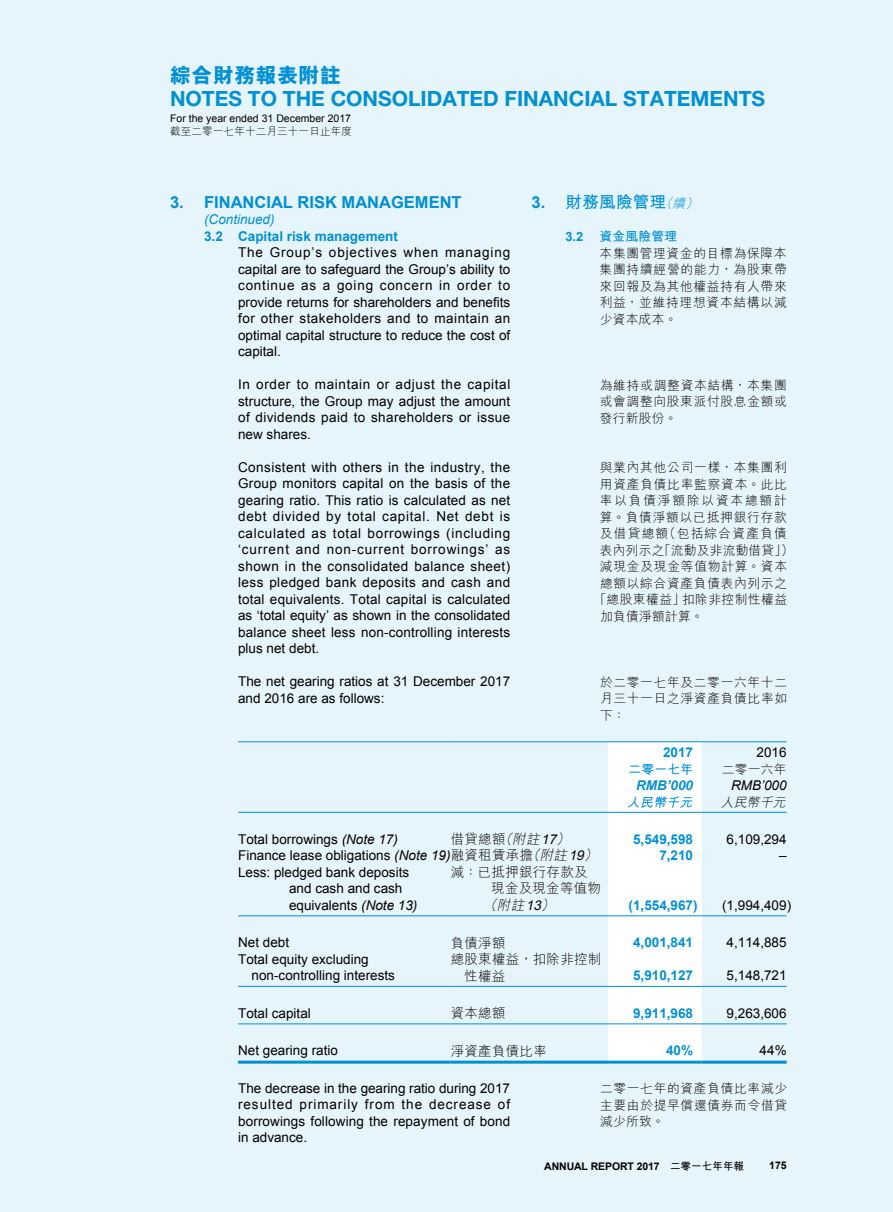
<style>
.page{position:relative;width:893px;height:1212px;background:#e6f4fb}
.page>*{position:absolute;margin:0;border:0;box-sizing:border-box;transform-origin:0 0}
.t1{font:700 21px "Helvetica Neue LT Std";color:#0090d4}
.t2{font:800 21px "M Hei HK";letter-spacing:.02em;color:#0090d4}
.t3{font:700 16.5px "Arial";color:#0090d4}
.t4{font:700 16.5px "M Hei HK";letter-spacing:.02em;color:#0090d4}
.t5{font:13.5px/16.5px "Arial";color:#000;text-align:justify}
.t6{font:700 13.5px "Arial";color:#0090d4}
.t7{font:300 13.5px/16.5px "M Hei HK";letter-spacing:.02em;color:#000}
.t8{font:italic 13.5px "Arial";color:#0090d4}
.t9{font:italic 700 13.5px "Arial";color:#0090d4}
.t10{font:italic 13.5px "Arial";color:#000}
.t11{font:italic 300 13.5px "M Hei HK";color:#000}
.t12{font:300 12.75px/16.5px "M Hei HK";letter-spacing:.05em;color:#000;text-align:justify}
.t13{font:300 12.75px "M Hei HK";letter-spacing:.015em;color:#000}
.t14{font:300 12.75px "M Hei HK";letter-spacing:.095em;color:#000}
.t15{font:300 12.75px "M Hei HK";letter-spacing:.14em;color:#000}
.t16{font:700 12.75px "M Hei HK";letter-spacing:.02em;color:#0090d4}
.t17{font:300 12.75px "M Hei HK";letter-spacing:.02em;color:#000}
.t18{font:italic 700 12.75px "M Hei HK";color:#0090d4}
.t19{font:italic 300 12.75px "M Hei HK";color:#000}
.t20{font:700 12.75px "Arial";color:#0090d4}
.t21{font:10.5px "Arial";color:#000}
.t22{font:700 10.5px "Arial";letter-spacing:-.01em;color:#000}
.t23{font:300 10.5px "M Hei HK";letter-spacing:.02em;color:#000}
.s1{font-family:"Arial"}
.s2{font-weight:300;font-style:italic;font-size:12.75px}
.s3{font-style:italic}
.s4{font-family:"Arial";font-weight:400;font-style:italic}
.s5{font-family:"M Hei HK";font-weight:300}
.s6{font-family:"M Hei HK";font-weight:300;font-style:italic}
.s7{font-family:"Arial";font-weight:400}
.s8{font-family:"M Hei HK"}
</style>
<div class="page">
<div style="left:608px;top:742px;width:94px;height:318px;background:#fff"></div>
<hr style="left:238px;top:741px;width:213px;height:1px;background:#0090d4">
<hr style="left:451px;top:741px;width:157px;height:1px;background:#0090d4">
<hr style="left:608px;top:741px;width:94px;height:1px;background:#0090d4">
<hr style="left:702px;top:741px;width:85px;height:1px;background:#0090d4">
<hr style="left:238px;top:812px;width:213px;height:1px;background:#0090d4">
<hr style="left:451px;top:812px;width:157px;height:1px;background:#0090d4">
<hr style="left:608px;top:812px;width:94px;height:1px;background:#0090d4">
<hr style="left:702px;top:812px;width:85px;height:1px;background:#0090d4">
<hr style="left:238px;top:915px;width:213px;height:1px;background:#0090d4">
<hr style="left:451px;top:915px;width:157px;height:1px;background:#0090d4">
<hr style="left:608px;top:915px;width:94px;height:1px;background:#0090d4">
<hr style="left:702px;top:915px;width:85px;height:1px;background:#0090d4">
<hr style="left:238px;top:986px;width:213px;height:1px;background:#0090d4">
<hr style="left:451px;top:986px;width:157px;height:1px;background:#0090d4">
<hr style="left:608px;top:986px;width:94px;height:1px;background:#0090d4">
<hr style="left:702px;top:986px;width:85px;height:1px;background:#0090d4">
<hr style="left:238px;top:1023px;width:213px;height:1px;background:#0090d4">
<hr style="left:451px;top:1023px;width:157px;height:1px;background:#0090d4">
<hr style="left:608px;top:1023px;width:94px;height:1px;background:#0090d4">
<hr style="left:702px;top:1023px;width:85px;height:1px;background:#0090d4">
<hr style="left:238px;top:1060px;width:213px;height:3px;background:#0090d4">
<hr style="left:451px;top:1060px;width:157px;height:3px;background:#0090d4">
<hr style="left:608px;top:1060px;width:94px;height:3px;background:#0090d4">
<hr style="left:702px;top:1060px;width:85px;height:3px;background:#0090d4">
<h1 class="t2" style="left:170px;top:64px;width:172px">綜合財務報表附註</h1>
<h1 class="t1" style="left:170px;top:86px;width:597px">NOTES TO THE CONSOLIDATED FINANCIAL STATEMENTS</h1>
<p class="t21" style="left:170px;top:111px;width:182px">For the year ended 31 December 2017</p>
<p class="t23" style="left:170px;top:126px;width:183px">截至二零一七年十二月三十一日止年度</p>
<p class="t3" style="left:170px;top:191px;width:293px">3. FINANCIAL RISK MANAGEMENT</p>
<p class="t8" style="left:204px;top:211px;width:72px">(Continued)</p>
<p class="t6" style="left:204px;top:227px;width:195px">3.2 Capital risk management</p>
<p class="t5" style="left:238px;top:244px;width:274px">The Group’s objectives when managing capital are to safeguard the Group’s ability to continue as a going concern in order to provide returns for shareholders and benefits for other stakeholders and to maintain an optimal capital structure to reduce the cost of capital.</p>
<p class="t5" style="left:238px;top:376px;width:274px">In order to maintain or adjust the capital structure, the Group may adjust the amount of dividends paid to shareholders or issue new shares.</p>
<p class="t5" style="left:238px;top:459px;width:274px">Consistent with others in the industry, the Group monitors capital on the basis of the gearing ratio. This ratio is calculated as net debt divided by total capital. Net debt is calculated as total borrowings (including ‘current and non-current borrowings’ as shown in the consolidated balance sheet) less pledged bank deposits and cash and total equivalents. Total capital is calculated as ‘total equity’ as shown in the consolidated balance sheet less non-controlling interests plus net debt.</p>
<p class="t5" style="left:238px;top:673px;width:274px">The net gearing ratios at 31 December 2017 and 2016 are as follows:</p>
<p class="t4" style="left:531px;top:190px;width:171px"><span class="s1">3.</span> 財務風險管理<span class="s2">（續）</span></p>
<p class="t20" style="left:566px;top:228px;width:19px">3.2</p>
<p class="t16" style="left:600px;top:227px;width:79px">資金風險管理</p>
<p class="t12" style="left:600px;top:245px;width:189px">本集團管理資金的目標為保障本集團持續經營的能力，為股東帶來回報及為其他權益持有人帶來利益，並維持理想資本結構以減少資本成本。</p>
<p class="t12" style="left:600px;top:377px;width:189px">為維持或調整資本結構，本集團或會調整向股東派付股息金額或發行新股份。</p>
<p class="t12" style="left:600px;top:459px;width:189px">與業內其他公司一樣，本集團利</p>
<p class="t12" style="left:600px;top:476px;width:189px">用資產負債比率監察資本。此比</p>
<p class="t15" style="left:600px;top:494px;width:189px">率以負債淨額除以資本總額計</p>
<p class="t12" style="left:600px;top:509px;width:189px">算。負債淨額以已抵押銀行存款</p>
<p class="t14" style="left:600px;top:527px;width:189px">及借貸總額（包括綜合資產負債</p>
<p class="t13" style="left:600px;top:543px;width:195px">表內列示之「流動及非流動借貸」）</p>
<p class="t12" style="left:600px;top:558px;width:189px">減現金及現金等值物計算。資本</p>
<p class="t12" style="left:600px;top:575px;width:189px">總額以綜合資產負債表內列示之</p>
<p class="t12" style="left:594px;top:591px;width:195px">「總股東權益」扣除非控制性權益</p>
<p class="t17" style="left:600px;top:609px;width:105px">加負債淨額計算。</p>
<p class="t12" style="left:600px;top:674px;width:189px">於二零一七年及二零一六年十二月三十一日之淨資產負債比率如下：</p>
<p class="t6" style="left:663px;top:743px;width:32px">2017</p>
<p class="t5" style="left:757px;top:744px;width:32px">2016</p>
<p class="t16" style="left:628px;top:759px;width:66px">二零一七年</p>
<p class="t12" style="left:722px;top:760px;width:66px">二零一六年</p>
<p class="t9" style="left:636px;top:776px;width:59px">RMB’000</p>
<p class="t10" style="left:731px;top:776px;width:57px">RMB’000</p>
<p class="t18" style="left:627px;top:792px;width:70px">人民幣千元</p>
<p class="t19" style="left:721px;top:795px;width:69px">人民幣千元</p>
<p class="t5" style="left:238px;top:831px;width:161px">Total borrowings <span class="s3">(Note 17)</span></p>
<p class="t7" style="left:451px;top:830px;width:123px">借貸總額<span class="s3">（附註</span><span class="s4">17</span><span class="s3">）</span></p>
<p class="t6" style="left:633px;top:830px;width:62px">5,549,598</p>
<p class="t5" style="left:727px;top:831px;width:62px">6,109,294</p>
<p class="t5" style="left:238px;top:847px;width:363px">Finance lease obligations <span class="s3">(Note 19)</span><span class="s5">融資租賃承擔</span><span class="s6">（附註</span><span class="s3">19</span><span class="s6">）</span></p>
<p class="t6" style="left:659px;top:847px;width:35px">7,210</p>
<p class="t5" style="left:779px;top:847px;width:9px">–</p>
<p class="t5" style="left:289px;top:864px;width:130px;text-align:left;text-indent:-51px">Less: pledged bank deposits and cash and cash equivalents <span class="s3">(Note 13)</span></p>
<p class="t7" style="left:451px;top:863px;width:138px">減：已抵押銀行存款及</p>
<p class="t7" style="left:491px;top:880px;width:111px">現金及現金等值物</p>
<p class="t11" style="left:483px;top:898px;width:75px">（附註<span class="s7">13</span>）</p>
<p class="t6" style="left:629px;top:896px;width:71px">(1,554,967)</p>
<p class="t5" style="left:722px;top:897px;width:71px">(1,994,409)</p>
<p class="t5" style="left:238px;top:934px;width:53px">Net debt</p>
<p class="t7" style="left:451px;top:934px;width:56px">負債淨額</p>
<p class="t6" style="left:633px;top:934px;width:62px">4,001,841</p>
<p class="t5" style="left:727px;top:934px;width:62px">4,114,885</p>
<p class="t5" style="left:252px;top:951px;width:145px;text-indent:-14px">Total equity excluding non-controlling interests</p>
<p class="t7" style="left:464px;top:950px;width:139px;text-indent:-14px">總股東權益，扣除非控制性權益</p>
<p class="t6" style="left:633px;top:967px;width:62px">5,910,127</p>
<p class="t5" style="left:727px;top:967px;width:62px">5,148,721</p>
<p class="t5" style="left:238px;top:1005px;width:74px">Total capital</p>
<p class="t7" style="left:451px;top:1004px;width:56px">資本總額</p>
<p class="t6" style="left:633px;top:1004px;width:62px">9,911,968</p>
<p class="t5" style="left:727px;top:1005px;width:62px">9,263,606</p>
<p class="t5" style="left:238px;top:1042px;width:101px">Net gearing ratio</p>
<p class="t7" style="left:451px;top:1042px;width:98px">淨資產負債比率</p>
<p class="t6" style="left:666px;top:1042px;width:29px">40%</p>
<p class="t5" style="left:760px;top:1042px;width:29px">44%</p>
<p class="t5" style="left:238px;top:1080px;width:274px">The decrease in the gearing ratio during 2017 resulted primarily from the decrease of borrowings following the repayment of bond in advance.</p>
<p class="t12" style="left:600px;top:1080px;width:189px">二零一七年的資產負債比率減少主要由於提早償還債券而令借貸減少所致。</p>
<p class="t22" style="left:544px;top:1159px;width:201px">ANNUAL REPORT 2017 <span class="s8">二零一七年年報</span></p>
<p class="t22" style="left:769px;top:1159px;width:19px">175</p>
</div>
